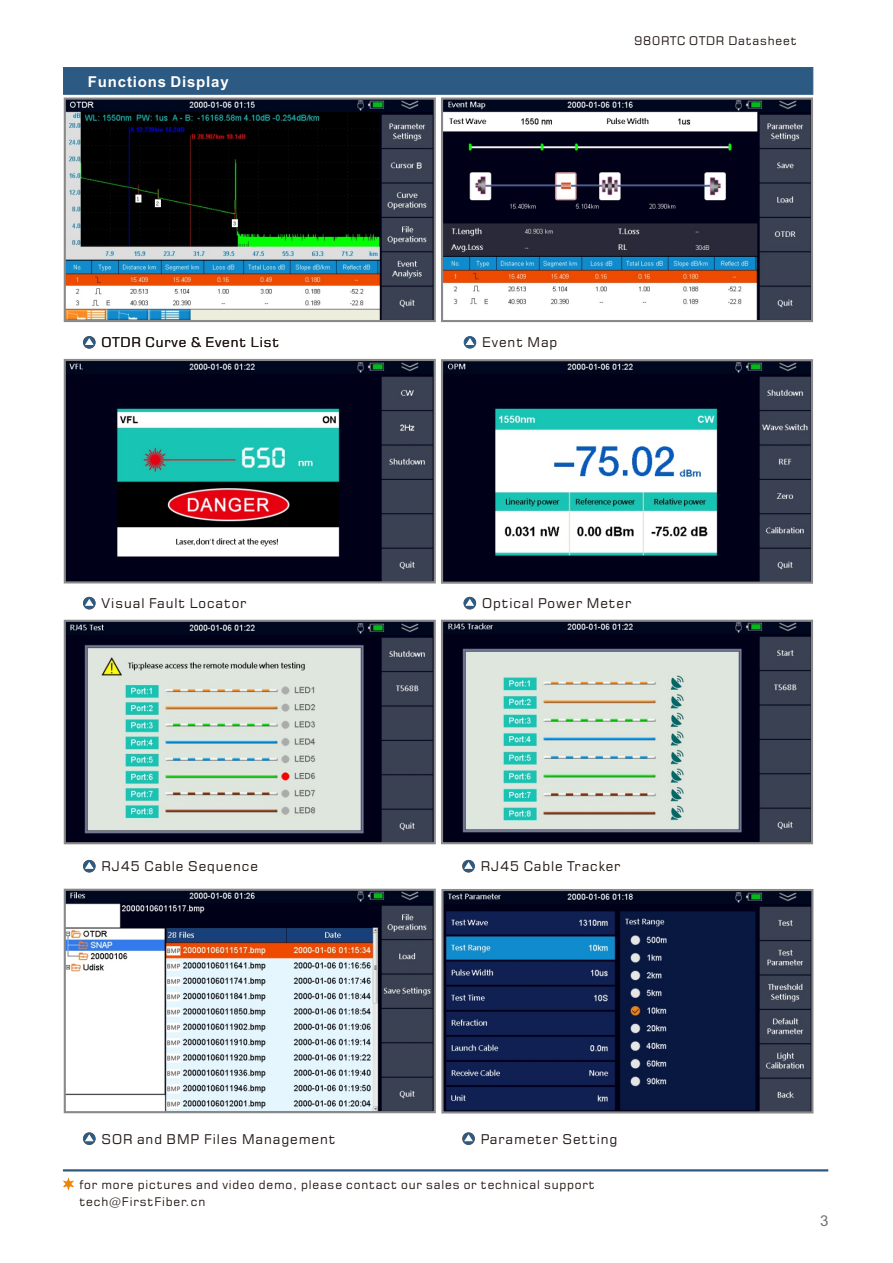
<style>
.page{position:relative;width:893px;height:1263px;background:#fff}
.page>*{position:absolute;margin:0;border:0;box-sizing:border-box;transform-origin:0 0}
.t1{font:700 15px "Arial";letter-spacing:.055em;color:#fff}
.t2{font:15px "Arial";color:#717171}
.t3{font:13.5px "Square 721 BT";letter-spacing:.07em;color:#231916}
.t4{font:12px/16.2px "Square 721 BT";letter-spacing:.07em;color:#231916}
</style>
<div class="page">
<img style="left:67px;top:892px;width:366px;height:218px">
<img style="left:444px;top:892px;width:366px;height:218px">
<img style="left:444px;top:623px;width:366px;height:218px">
<img style="left:67px;top:623px;width:366px;height:218px">
<img style="left:444px;top:362px;width:366px;height:219px">
<img style="left:67px;top:101px;width:366px;height:218px">
<div style="left:63px;top:67px;width:750px;height:28px;background:#2d5a83"></div>
<div style="left:64px;top:98px;width:372px;height:224px;border:2px solid #898989"></div>
<div style="left:441px;top:359px;width:372px;height:225px;border:2px solid #898989"></div>
<div style="left:64px;top:620px;width:372px;height:224px;border:2px solid #898989"></div>
<div style="left:64px;top:889px;width:372px;height:224px;border:2px solid #898989"></div>
<div style="left:441px;top:889px;width:372px;height:224px;border:2px solid #898989"></div>
<div style="left:464px;top:336px;width:12px;height:13px;background:#2d5a83;border:1px solid #2d5a83;border-radius:50%"></div>
<svg style="left:466px;top:338px;width:8px;height:7px"></svg>
<div style="left:83px;top:336px;width:13px;height:13px;background:#2d5a83;border:1px solid #2d5a83;border-radius:50%"></div>
<svg style="left:85px;top:338px;width:8px;height:7px"></svg>
<div style="left:83px;top:597px;width:13px;height:12px;background:#2d5a83;border:1px solid #2d5a83;border-radius:50%"></div>
<svg style="left:85px;top:599px;width:8px;height:7px"></svg>
<div style="left:464px;top:597px;width:12px;height:12px;background:#2d5a83;border:1px solid #2d5a83;border-radius:50%"></div>
<svg style="left:466px;top:599px;width:8px;height:7px"></svg>
<div style="left:83px;top:860px;width:13px;height:12px;background:#2d5a83;border:1px solid #2d5a83;border-radius:50%"></div>
<svg style="left:85px;top:862px;width:8px;height:7px"></svg>
<div style="left:462px;top:860px;width:13px;height:12px;background:#2d5a83;border:1px solid #2d5a83;border-radius:50%"></div>
<svg style="left:464px;top:862px;width:9px;height:7px"></svg>
<svg style="left:83px;top:1132px;width:13px;height:13px"></svg>
<svg style="left:85px;top:1135px;width:8px;height:6px"></svg>
<svg style="left:462px;top:1132px;width:13px;height:13px"></svg>
<svg style="left:464px;top:1135px;width:9px;height:6px"></svg>
<hr style="left:63px;top:1169px;width:765px;height:2px;background:#2d5a83">
<svg style="left:62px;top:1178px;width:12px;height:13px"></svg>
<div style="left:441px;top:620px;width:372px;height:224px;border:2px solid #898989"></div>
<img style="left:444px;top:101px;width:366px;height:218px">
<div style="left:441px;top:98px;width:372px;height:224px;border:2px solid #898989"></div>
<img style="left:67px;top:362px;width:366px;height:218px">
<div style="left:64px;top:359px;width:372px;height:224px;border:2px solid #898989"></div>
<p class="t1" style="left:88px;top:76px;width:142px">Functions Display</p>
<p class="t4" style="left:634px;top:34px;width:164px">980RTC OTDR Datasheet</p>
<p class="t3" style="left:102px;top:337px;width:179px">OTDR Curve &amp; Event List</p>
<p class="t3" style="left:482px;top:337px;width:77px">Event Map</p>
<p class="t3" style="left:102px;top:598px;width:146px">Visual Fault Locator</p>
<p class="t3" style="left:482px;top:598px;width:151px">Optical Power Meter</p>
<p class="t3" style="left:102px;top:861px;width:158px">RJ45 Cable Sequence</p>
<p class="t3" style="left:481px;top:861px;width:141px">RJ45 Cable Tracker</p>
<p class="t3" style="left:102px;top:1133px;width:235px">SOR and BMP Files Management</p>
<p class="t3" style="left:481px;top:1133px;width:138px">Parameter Setting</p>
<p class="t4" style="left:79px;top:1178px;width:517px">for more pictures and video demo, please contact our sales or technical support tech@FirstFiber.cn</p>
<p class="t2" style="left:820px;top:1214px;width:10px">3</p>
</div>
